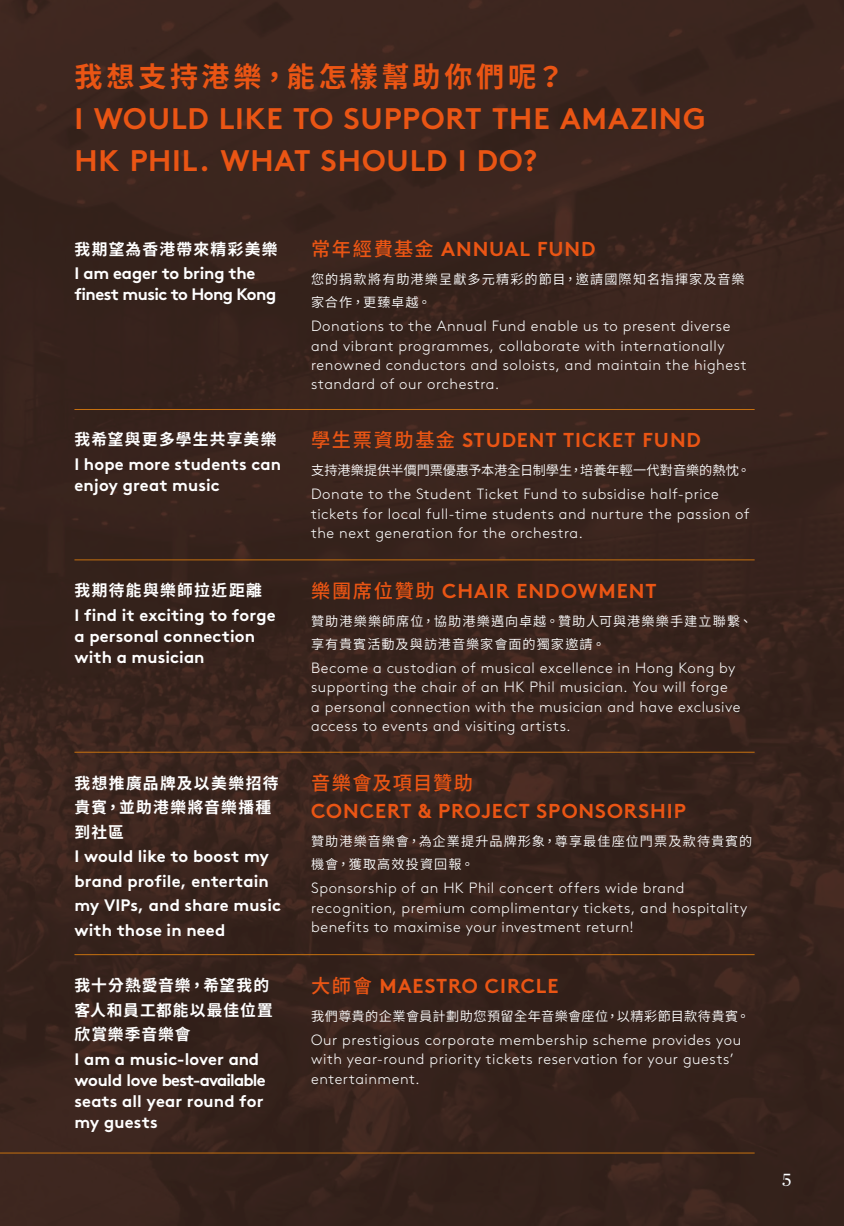
<style>
.page{position:relative;width:844px;height:1226px;background:#fff}
.page>*{position:absolute;margin:0;border:0;box-sizing:border-box;transform-origin:0 0}
.t1{font:700 29.75px/42px "Brown";letter-spacing:.03em;color:#ea5514}
.t2{font:700 28px "Noto Sans CJ Ktc";letter-spacing:.135em;color:#ea5514}
.t3{font:700 20.12px "Brown";letter-spacing:.045em;color:#ea5514}
.t4{font:500 19.25px "Noto Sans CJ Ktc";letter-spacing:.055em;color:#ea5514}
.t5{font:500 17.5px "Danmark";color:#fff}
.t6{font:700 16.62px/21px "Brown";letter-spacing:.005em;color:#fff}
.t7{font:700 16.62px/21px "Brown";letter-spacing:-.03em;color:#fff}
.t8{font:700 15.75px/24.5px "Noto Sans CJ Ktc";letter-spacing:.075em;color:#fff}
.t9{font:300 14.88px/19.2px "Brown";letter-spacing:.035em;color:#fff}
.t10{font:600 13.12px/22.8px "Noto Sans CJ Ktc";letter-spacing:.07em;color:#fff}
.t11{font:600 13.12px "Noto Sans CJ Ktc";color:#fff}
.t12{font:600 13.12px "Noto Sans CJ Ktc";letter-spacing:.03em;color:#fff}
.s1{font-family:"Noto Sans CJ Ktc";font-weight:500;font-size:19.25px}
</style>
<div class="page">
<div style="left:0;top:0;width:843px;height:1225px;background:#38231d"></div>
<hr style="left:74px;top:409px;width:680px;height:1px;background:#c7710f">
<hr style="left:74px;top:559px;width:680px;height:1px;background:#c7710f">
<hr style="left:74px;top:751px;width:680px;height:1px;background:#c7710f">
<hr style="left:74px;top:954px;width:680px;height:1px;background:#c7710f">
<hr style="left:0;top:1152px;width:754px;height:1px;background:#c7710f">
<h2 class="t2" style="left:74px;top:61px;width:491px">我想支持港樂，能怎樣幫助你們呢？</h2>
<h1 class="t1" style="left:74px;top:94px;width:632px">I WOULD LIKE TO SUPPORT THE AMAZING<br>HK PHIL. WHAT SHOULD I DO?</h1>
<p class="t8" style="left:74px;top:237px;width:205px">我期望為香港帶來精彩美樂</p>
<p class="t7" style="left:74px;top:261px;width:203px">I am eager to bring the finest music to Hong Kong</p>
<p class="t8" style="left:74px;top:427px;width:203px">我希望與更多學生共享美樂</p>
<p class="t6" style="left:74px;top:452px;width:208px">I hope more students can enjoy great music</p>
<p class="t8" style="left:74px;top:578px;width:189px">我期待能與樂師拉近距離</p>
<p class="t6" style="left:74px;top:602px;width:203px">I find it exciting to forge a personal connection with a musician</p>
<p class="t8" style="left:74px;top:770px;width:205px">我想推廣品牌及以美樂招待貴賓，並助港樂將音樂播種到社區</p>
<p class="t6" style="left:74px;top:842px;width:208px;line-height:24.5px">I would like to boost my brand profile, entertain my VIPs, and share music with those in need</p>
<p class="t8" style="left:74px;top:973px;width:200px">我十分熱愛音樂，希望我的客人和員工都能以最佳位置欣賞樂季音樂會</p>
<p class="t6" style="left:74px;top:1046px;width:192px">I am a music-lover and would love best-available seats all year round for my guests</p>
<h3 class="t3" style="left:311px;top:233px;width:286px"><span class="s1">常年經費基金</span> ANNUAL FUND</h3>
<p class="t10" style="left:311px;top:268px;width:435px">您的捐款將有助港樂呈獻多元精彩的節目，邀請國際知名指揮家及音樂家合作，更臻卓越。　</p>
<p class="t9" style="left:311px;top:315px;width:437px">Donations to the Annual Fund enable us to present diverse and vibrant programmes, collaborate with internationally renowned conductors and soloists, and maintain the highest standard of our orchestra.</p>
<h3 class="t3" style="left:311px;top:423px;width:391px"><span class="s1">學生票資助基金</span> STUDENT TICKET FUND</h3>
<p class="t11" style="left:311px;top:462px;width:440px">支持港樂提供半價門票優惠予本港全日制學生，培養年輕一代對音樂的熱忱。</p>
<p class="t9" style="left:311px;top:483px;width:439px">Donate to the Student Ticket Fund to subsidise half-price tickets for local full-time students and nurture the passion of the next generation for the orchestra.</p>
<h3 class="t3" style="left:311px;top:574px;width:347px"><span class="s1">樂團席位贊助</span> CHAIR ENDOWMENT</h3>
<p class="t10" style="left:311px;top:610px;width:442px">贊助港樂樂師席位，協助港樂邁向卓越。贊助人可與港樂樂手建立聯繋、享有貴賓活動及與訪港音樂家會面的獨家邀請。</p>
<p class="t9" style="left:311px;top:657px;width:431px">Become a custodian of musical excellence in Hong Kong by supporting the chair of an HK Phil musician. You will forge<br>a personal connection with the musician and have exclusive access to events and visiting artists.</p>
<p class="t4" style="left:311px;top:772px;width:163px">音樂會及項目贊助</p>
<h3 class="t3" style="left:311px;top:794px;width:376px">CONCERT &amp; PROJECT SPONSORSHIP</h3>
<p class="t10" style="left:311px;top:830px;width:442px">贊助港樂音樂會，為企業提升品牌形象，尊享最佳座位門票及款待貴賓的機會，獲取高效投資回報。　</p>
<p class="t9" style="left:311px;top:877px;width:438px">Sponsorship of an HK Phil concert offers wide brand recognition, premium complimentary tickets, and hospitality benefits to maximise your investment return!</p>
<h3 class="t3" style="left:311px;top:969px;width:249px"><span class="s1">大師會</span> MAESTRO CIRCLE</h3>
<p class="t12" style="left:311px;top:1008px;width:439px">我們尊貴的企業會員計劃助您預留全年音樂會座位，以精彩節目款待貴賓。</p>
<p class="t9" style="left:311px;top:1029px;width:431px">Our prestigious corporate membership scheme provides you with year-round priority tickets reservation for your guests’ entertainment.</p>
<p class="t5" style="left:781px;top:1170px;width:12px">5</p>
</div>
